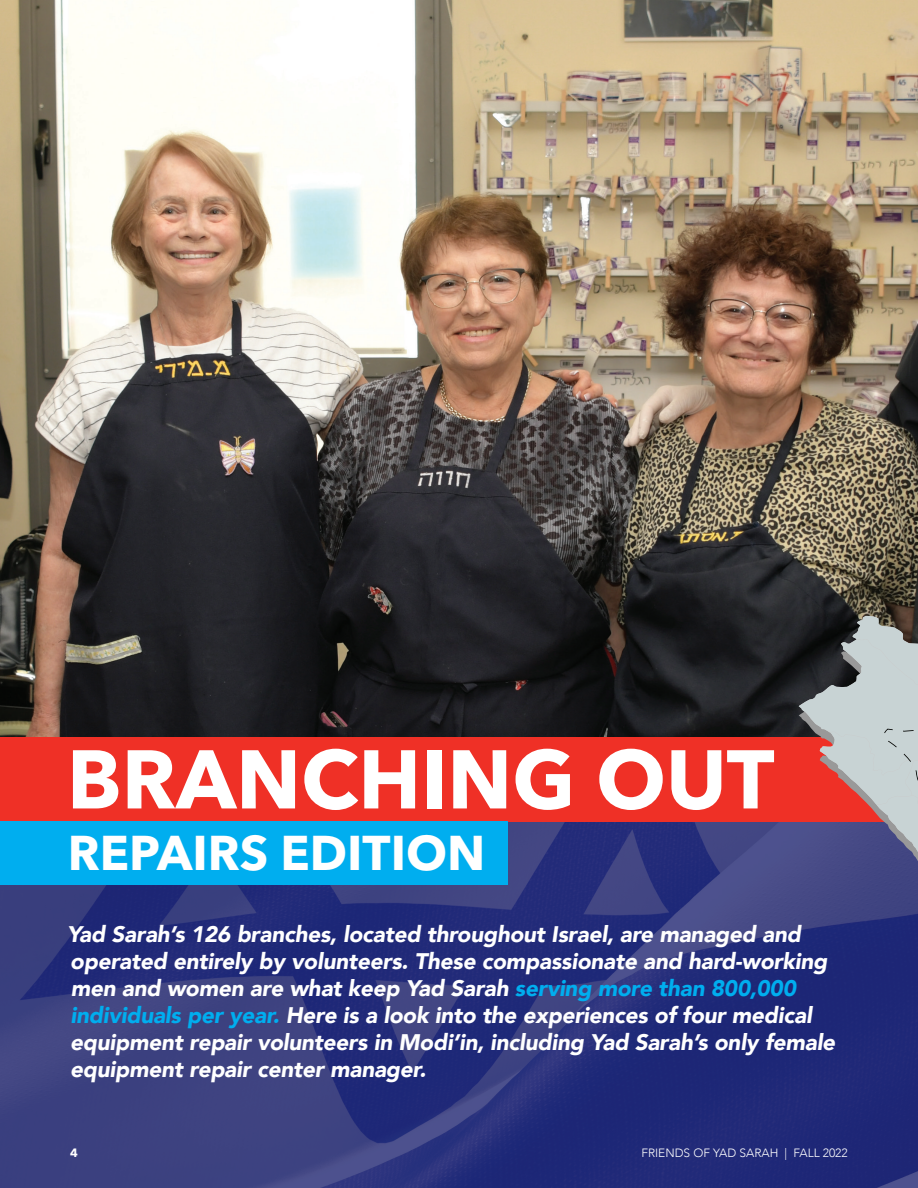
<style>
.page{position:relative;width:918px;height:1188px;background:#fff}
.page>*{position:absolute;margin:0;border:0;box-sizing:border-box;transform-origin:0 0}
.t1{font:700 82.2px "Avenir Next LT Pro";color:#fff}
.t2{font:700 48.3px "Avenir Next LT Pro";color:#fff}
.t3{font:italic 900 22.5px/27px "Avenir";letter-spacing:-.01em;color:#fff}
.t4{font:300 12px "Avenir";color:#fff}
.t5{font:700 12px "Avenir Next LT Pro";color:#fff}
.s1{color:#00aeef}
</style>
<div class="page">
<img style="left:0;top:0;width:918px;height:737px">
<img style="left:0;top:822px;width:918px;height:366px">
<div style="left:0;top:737px;width:905px;height:85px;background:#ef3026"></div>
<div style="left:0;top:821px;width:508px;height:64px;background:#00aeef"></div>
<div style="left:799px;top:937px;width:119px;height:207px;background:#1e2777"></div>
<svg style="left:799px;top:616px;width:119px;height:321px;background:#85778c"></svg>
<p class="t1" style="left:67px;top:729px;width:709px">BRANCHING OUT</p>
<p class="t2" style="left:68px;top:824px;width:419px">REPAIRS EDITION</p>
<p class="t3" style="left:67px;top:920px;width:770px">Yad Sarah’s 126 branches, located throughout Israel, are managed and operated entirely by volunteers. These compassionate and hard-working men and women are what keep Yad Sarah <span class="s1">serving more than 800,000 individuals per year.</span> Here is a look into the experiences of four medical equipment repair volunteers in Modi’in, including Yad Sarah’s only female equipment repair center manager.</p>
<p class="t5" style="left:70px;top:1145px;width:9px">4</p>
<p class="t4" style="left:641px;top:1146px;width:208px">FRIENDS OF YAD SARAH | FALL 2022</p>
</div>
